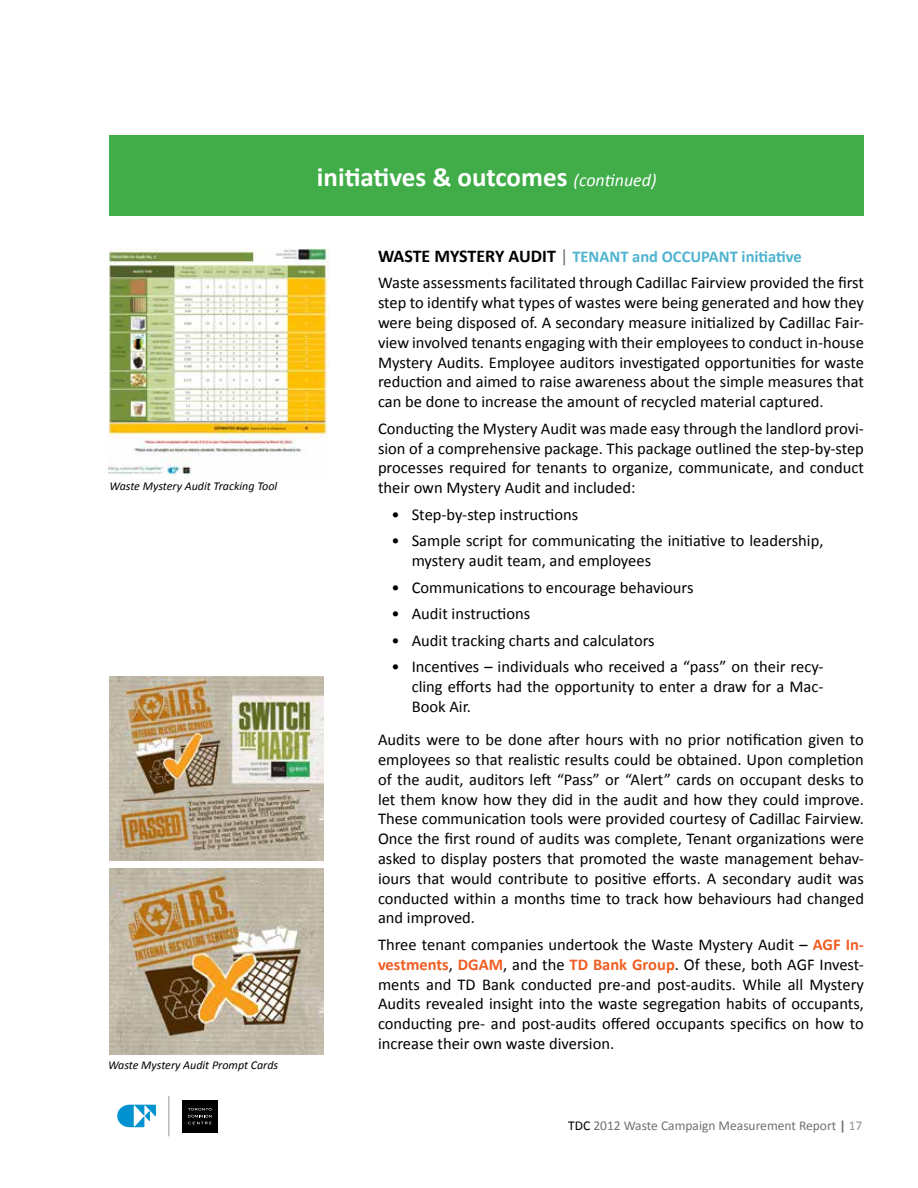
<style>
.page{position:relative;width:918px;height:1188px;background:#fff}
.page>*{position:absolute;margin:0;border:0;box-sizing:border-box;transform-origin:0 0}
.t1{font:700 27px "Calibri";color:#fff}
.t2{font:16.5px/19.8px "Calibri";color:#000;text-align:justify}
.t3{font:13.5px "Calibri";color:#717073}
.t4{font:italic 12px "Calibri";color:#000}
.s1{font-weight:400;font-style:italic;font-size:18px}
.s2{font-weight:700;font-size:18px}
.s3{font-size:18px;color:#717073}
.s4{font-weight:700;color:#4fb3cf}
.s5{font-weight:700;color:#f15d22}
.s6{color:#000}
.s7{font-weight:700}
.s8{color:#949496}
</style>
<div class="page">
<div style="left:182px;top:1100px;width:35px;height:32px;background:#000"></div>
<svg style="left:188px;top:1108px;width:24px;height:16px"></svg>
<hr style="left:169px;top:1096px;width:1px;height:40px;background:#939598">
<svg style="left:117px;top:1105px;width:39px;height:22px"></svg>
<div style="left:110px;top:135px;width:754px;height:81px;background:#41ad49"></div>
<img style="left:108px;top:248px;width:220px;height:227px">
<img style="left:110px;top:676px;width:214px;height:185px">
<img style="left:110px;top:868px;width:214px;height:186px">
<p class="t4" style="left:110px;top:478px;width:169px">Waste Mystery Audit Tracking Tool</p>
<p class="t4" style="left:108px;top:1056px;width:172px">Waste Mystery Audit Prompt Cards</p>
<h1 class="t1" style="left:317px;top:159px;width:341px">initiatives &amp; outcomes <span class="s1">(continued)</span></h1>
<p class="t2" style="left:378px;top:243px;width:488px;line-height:26.5px"><span class="s2">WASTE MYSTERY AUDIT</span> <span class="s3">|</span> <span class="s4">TENANT and OCCUPANT initiative<br></span>Waste assessments facilitated through Cadillac Fairview provided the first</p>
<p class="t2" style="left:378px;top:293px;width:488px">step to identify what types of wastes were being generated and how they were being disposed of. A secondary measure initialized by Cadillac Fair&shy;view involved tenants engaging with their employees to conduct in-house Mystery Audits. Employee auditors investigated opportunities for waste reduction and aimed to raise awareness about the simple measures that can be done to increase the amount of recycled material captured.</p>
<p class="t2" style="left:378px;top:418px;width:487px">Conducting the Mystery Audit was made easy through the landlord provi&shy;sion of a comprehensive package. This package outlined the step-by-step processes required for tenants to organize, communicate, and conduct their own Mystery Audit and included:</p>
<p class="t2" style="left:391px;top:504px;width:188px">• Step-by-step instructions</p>
<p class="t2" style="left:412px;top:531px;width:413px;text-indent:-20px">• Sample script for communicating the initiative to leadership, mystery audit team, and employees</p>
<p class="t2" style="left:391px;top:577px;width:304px">• Communications to encourage behaviours</p>
<p class="t2" style="left:391px;top:604px;width:140px">• Audit instructions</p>
<p class="t2" style="left:391px;top:630px;width:265px">• Audit tracking charts and calculators</p>
<p class="t2" style="left:412px;top:657px;width:413px;text-indent:-20px">• Incentives – individuals who received a “pass” on their recy&shy;cling efforts had the opportunity to enter a draw for a Mac-Book Air.</p>
<p class="t2" style="left:378px;top:730px;width:488px">Audits were to be done after hours with no prior notification given to employees so that realistic results could be obtained. Upon completion of the audit, auditors left “Pass” or “Alert” cards on occupant desks to let them know how they did in the audit and how they could improve.<br>These communication tools were provided courtesy of Cadillac Fairview.<br>Once the first round of audits was complete, Tenant organizations were asked to display posters that promoted the waste management behav&shy;iours that would contribute to positive efforts. A secondary audit was conducted within a months time to track how behaviours had changed and improved.</p>
<p class="t2" style="left:378px;top:935px;width:488px">Three tenant companies undertook the Waste Mystery Audit – <span class="s5">AGF In&shy;vestments</span>, <span class="s5">DGAM</span>, and the <span class="s5">TD Bank Group</span>. Of these, both AGF Invest&shy;ments and TD Bank conducted pre-and post-audits. While all Mystery Audits revealed insight into the waste segregation habits of occupants, conducting pre- and post-audits offered occupants specifics on how to increase their own waste diversion.</p>
<p class="t3" style="left:568px;top:1117px;width:296px"><span class="s6">TDC</span> 2012 Waste Campaign Measurement Report <span class="s7">|</span> <span class="s8">17</span></p>
</div>
